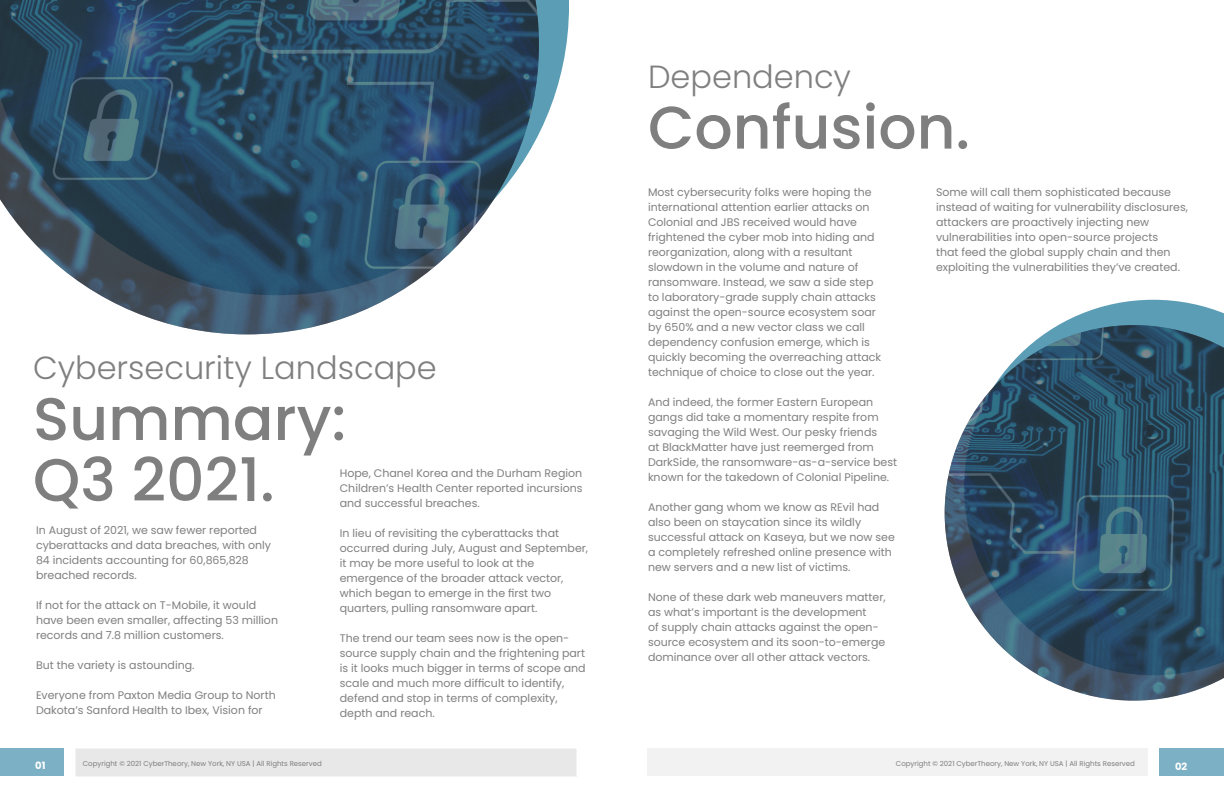
<style>
.page{position:relative;width:1224px;height:792px;background:#fff}
.page>*{position:absolute;margin:0;border:0;box-sizing:border-box;transform-origin:0 0}
.t1{font:500 60px/61px "Poppins";color:#7f7f7f}
.t2{font:300 32px "Poppins";color:#7f7f7f}
.t3{font:11px/15px "Poppins";color:#7f7f7f}
.t4{font:700 10px "Poppins";color:#fff}
.t5{font:7px "Poppins";color:#7f7f7f}
</style>
<div class="page">
<svg style="left:539px;top:0;width:30px;height:133px;fill:#5c9db6"></svg>
<div style="left:0;top:749px;width:63px;height:27px;background:#7cb0c4"></div>
<div style="left:1159px;top:749px;width:64px;height:27px;background:#7cb0c4"></div>
<div style="left:647px;top:749px;width:501px;height:27px;background:#f2f2f2"></div>
<div style="left:76px;top:749px;width:501px;height:28px;background:#e8e8e8"></div>
<img style="left:0;top:0;width:539px;height:334px">
<svg style="left:1058px;top:300px;width:166px;height:25px;fill:#5c9db6"></svg>
<img style="left:945px;top:325px;width:279px;height:376px">
<h2 class="t2" style="left:33px;top:349px;width:405px">Cybersecurity Landscape</h2>
<h1 class="t1" style="left:33px;top:389px;width:315px">Summary:<br>Q3 2021.</h1>
<p class="t3" style="left:340px;top:465px;width:244px;text-align:justify">Hope, Chanel Korea and the Durham Region Children’s Health Center reported incursions and successful breaches.</p>
<p class="t3" style="left:340px;top:525px;width:250px">In lieu of revisiting the cyberattacks that occurred during July, August and September, it may be more useful to look at the emergence of the broader attack vector, which began to emerge in the first two quarters, pulling ransomware apart.</p>
<p class="t3" style="left:340px;top:630px;width:247px">The trend our team sees now is the open&shy;source supply chain and the frightening part is it looks much bigger in terms of scope and scale and much more difficult to identify, defend and stop in terms of complexity, depth and reach.</p>
<p class="t3" style="left:36px;top:522px;width:237px">In August of 2021, we saw fewer reported cyberattacks and data breaches, with only 84 incidents accounting for 60,865,828 breached records.</p>
<p class="t3" style="left:36px;top:597px;width:244px">If not for the attack on T-Mobile, it would have been even smaller, affecting 53 million records and 7.8 million customers.</p>
<p class="t3" style="left:36px;top:657px;width:160px">But the variety is astounding.</p>
<p class="t3" style="left:36px;top:687px;width:241px">Everyone from Paxton Media Group to North<br>Dakota’s Sanford Health to Ibex, Vision for</p>
<h2 class="t2" style="left:648px;top:58px;width:205px">Dependency</h2>
<h1 class="t1" style="left:648px;top:97px;width:324px">Confusion.</h1>
<p class="t3" style="left:648px;top:185px;width:235px">Most cybersecurity folks were hoping the international attention earlier attacks on Colonial and JBS received would have frightened the cyber mob into hiding and reorganization, along with a resultant slowdown in the volume and nature of ransomware. Instead, we saw a side step to laboratory-grade supply chain attacks against the open-source ecosystem soar by 650% and a new vector class we call dependency confusion emerge, which is quickly becoming the overreaching attack technique of choice to close out the year.</p>
<p class="t3" style="left:648px;top:395px;width:251px">And indeed, the former Eastern European gangs did take a momentary respite from savaging the Wild West. Our pesky friends<br>at BlackMatter have just reemerged from DarkSide, the ransomware-as-a-service best known for the takedown of Colonial Pipeline.</p>
<p class="t3" style="left:648px;top:500px;width:248px">Another gang whom we know as REvil had also been on staycation since its wildly successful attack on Kaseya, but we now see a completely refreshed online presence with new servers and a new list of victims.</p>
<p class="t3" style="left:648px;top:590px;width:239px">None of these dark web maneuvers matter, as what’s important is the development<br>of supply chain attacks against the open&shy;source ecosystem and its soon-to-emerge dominance over all other attack vectors.</p>
<p class="t3" style="left:936px;top:185px;width:254px">Some will call them sophisticated because instead of waiting for vulnerability disclosures, attackers are proactively injecting new vulnerabilities into open-source projects<br>that feed the global supply chain and then exploiting the vulnerabilities they’ve created.</p>
<p class="t4" style="left:35px;top:760px;width:12px">01</p>
<p class="t5" style="left:83px;top:759px;width:241px">Copyright © 2021 CyberTheory, New York, NY USA | All Rights Reserved</p>
<p class="t5" style="left:896px;top:759px;width:241px">Copyright © 2021 CyberTheory, New York, NY USA | All Rights Reserved</p>
<p class="t4" style="left:1175px;top:761px;width:14px">02</p>
</div>
